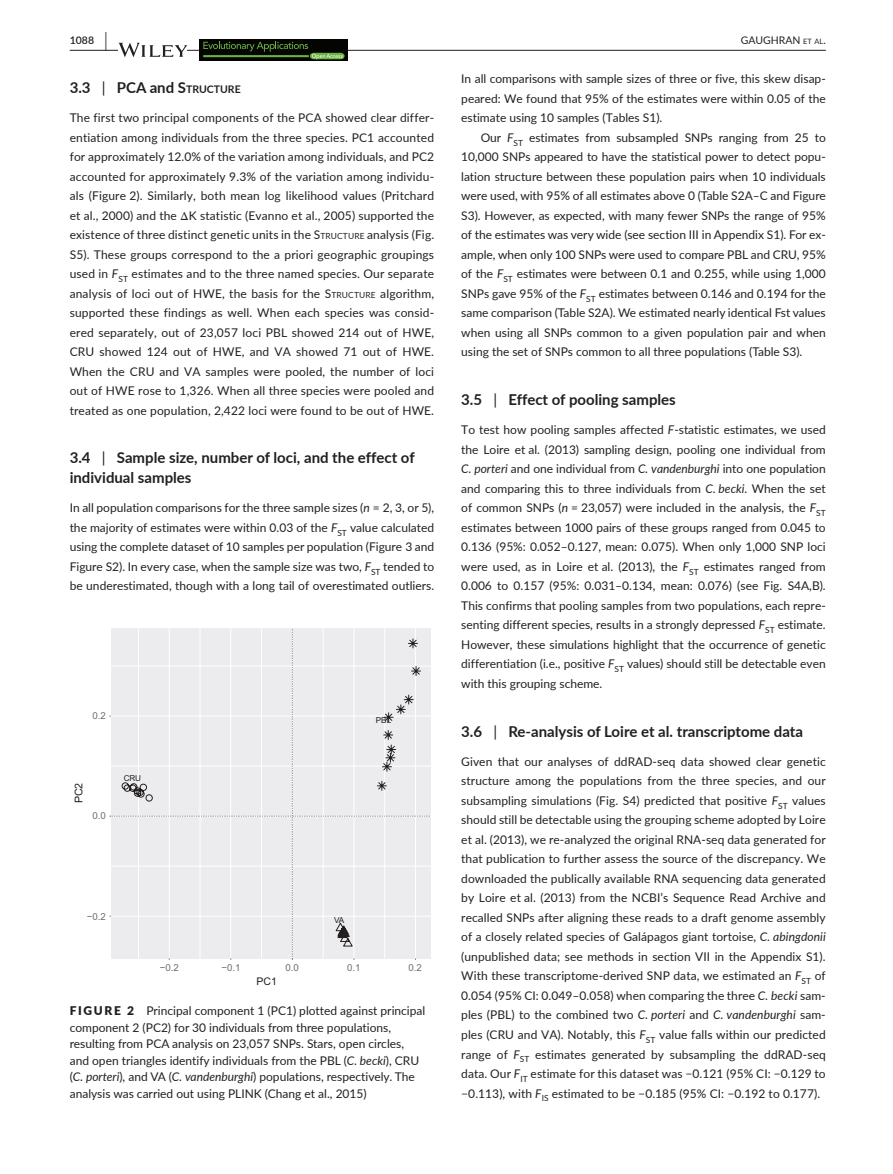
<style>
.page{position:relative;width:893px;height:1174px;background:#fff}
.page>*{position:absolute;margin:0;border:0;box-sizing:border-box;transform-origin:0 0}
.t1{font:700 15px/19.5px "Lato";color:#231f20}
.t2{font:12px/19.5px "Lato";color:#231f20;text-align:justify}
.t3{font:10.65px "Arial";color:#231f20}
.t4{font:10.5px "Lato";color:#231f20}
.t5{font:600 10.5px "Lato";color:#231f20}
.t6{font:10.5px "Arial";color:#231f20}
.t7{font:9.6px "Arial";color:#6d6e71}
.t8{font:8.1px "Arial";color:#231f20}
.s1{font-size:19.5px}
.s2{font-size:7.35px}
.s3{font-weight:400}
.s4{font-style:inherit}
.s5{font-size:10.5px}
.s6{font-family:"STIX"}
.s7{font-size:8.4px}
.s8{font-style:italic}
.s9{font-weight:900}
</style>
<div class="page">
<hr style="left:70px;top:50px;width:756px;height:1px;background:#231f20">
<svg style="left:119px;top:43px;width:68px;height:14px"></svg>
<div style="left:199px;top:40px;width:149px;height:21px;background:#040503"></div>
<svg style="left:203px;top:41px;width:142px;height:18px"></svg>
<div style="left:110px;top:628px;width:321px;height:331px;background:#ececee"></div>
<p class="t5" style="left:70px;top:33px;width:39px">1088 <span class="s1">|</span></p>
<p class="t4" style="left:741px;top:33px;width:86px">GAUGHRAN <span class="s2">ET AL</span>.</p>
<p class="t1" style="left:70px;top:77px;width:173px">3.3 <span class="s3">|</span> PCA and <span class="s4">S</span><span class="s5">TRUCTURE</span></p>
<p class="t2" style="left:70px;top:107px;width:366px">The first two principal components of the PCA showed clear differ&shy;entiation among individuals from the three species. PC1 accounted for approximately 12.0% of the variation among individuals, and PC2 accounted for approximately 9.3% of the variation among individu&shy;als (Figure 2). Similarly, both mean log likelihood values (Pritchard et al., 2000) and the <span class="s6">Δ</span>K statistic (Evanno et al., 2005) supported the existence of three distinct genetic units in the <span class="s4">S</span><span class="s7">TRUCTURE</span> analysis (Fig.<br>S5). These groups correspond to the a priori geographic groupings used in <span class="s8">F</span><sub>ST</sub> estimates and to the three named species. Our separate analysis of loci out of HWE, the basis for the <span class="s4">S</span><span class="s7">TRUCTURE</span> algorithm, supported these findings as well. When each species was consid&shy;ered separately, out of 23,057 loci PBL showed 214 out of HWE, CRU showed 124 out of HWE, and VA showed 71 out of HWE.<br>When the CRU and VA samples were pooled, the number of loci out of HWE rose to 1,326. When all three species were pooled and treated as one population, 2,422 loci were found to be out of HWE.</p>
<p class="t1" style="left:70px;top:447px;width:347px">3.4 <span class="s3">|</span> Sample size, number of loci, and the effect of individual samples</p>
<p class="t2" style="left:70px;top:497px;width:366px">In all population comparisons for the three sample sizes (<span class="s8">n</span> = 2, 3, or 5), the majority of estimates were within 0.03 of the <span class="s8">F</span><sub>ST</sub> value calculated using the complete dataset of 10 samples per population (Figure 3 and Figure S2). In every case, when the sample size was two, <span class="s8">F</span><sub>ST</sub> tended to be underestimated, though with a long tail of overestimated outliers.</p>
<p class="t2" style="left:461px;top:68px;width:366px">In all comparisons with sample sizes of three or five, this skew disap&shy;peared: We found that 95% of the estimates were within 0.05 of the estimate using 10 samples (Tables S1).</p>
<p class="t2" style="left:461px;top:127px;width:366px;text-indent:20px">Our <span class="s8">F</span><sub>ST</sub> estimates from subsampled SNPs ranging from 25 to 10,000 SNPs appeared to have the statistical power to detect popu&shy;lation structure between these population pairs when 10 individuals were used, with 95% of all estimates above 0 (Table S2A–C and Figure S3). However, as expected, with many fewer SNPs the range of 95% of the estimates was very wide (see section III in Appendix S1). For ex&shy;ample, when only 100 SNPs were used to compare PBL and CRU, 95% of the <span class="s8">F</span><sub>ST</sub> estimates were between 0.1 and 0.255, while using 1,000<br>SNPs gave 95% of the <span class="s8">F</span><sub>ST</sub> estimates between 0.146 and 0.194 for the same comparison (Table S2A). We estimated nearly identical Fst values when using all SNPs common to a given population pair and when using the set of SNPs common to all three populations (Table S3).</p>
<p class="t1" style="left:461px;top:389px;width:216px">3.5 <span class="s3">|</span> Effect of pooling samples</p>
<p class="t2" style="left:461px;top:419px;width:366px">To test how pooling samples affected <span class="s8">F</span>-statistic estimates, we used the Loire et al. (2013) sampling design, pooling one individual from <span class="s8">C. porteri</span> and one individual from <span class="s8">C. vandenburghi</span> into one population and comparing this to three individuals from <span class="s8">C. becki</span>. When the set of common SNPs (<span class="s8">n</span> = 23,057) were included in the analysis, the <span class="s8">F</span><sub>ST </sub>estimates between 1000 pairs of these groups ranged from 0.045 to 0.136 (95%: 0.052–0.127, mean: 0.075). When only 1,000 SNP loci were used, as in Loire et al. (2013), the <span class="s8">F</span><sub>ST</sub> estimates ranged from 0.006 to 0.157 (95%: 0.031–0.134, mean: 0.076) (see Fig. S4A,B).<br>This confirms that pooling samples from two populations, each repre&shy;senting different species, results in a strongly depressed <span class="s8">F</span><sub>ST</sub> estimate.<br>However, these simulations highlight that the occurrence of genetic differentiation (i.e., positive <span class="s8">F</span><sub>ST</sub> values) should still be detectable even with this grouping scheme.</p>
<p class="t1" style="left:461px;top:720px;width:343px">3.6 <span class="s3">|</span> Re-analysis of Loire et al. transcriptome data</p>
<p class="t2" style="left:461px;top:751px;width:366px">Given that our analyses of ddRAD-seq data showed clear genetic structure among the populations from the three species, and our subsampling simulations (Fig. S4) predicted that positive <span class="s8">F</span><sub>ST</sub> values should still be detectable using the grouping scheme adopted by Loire et al. (2013), we re-analyzed the original RNA-seq data generated for that publication to further assess the source of the discrepancy. We downloaded the publically available RNA sequencing data generated by Loire et al. (2013) from the NCBI’s Sequence Read Archive and recalled SNPs after aligning these reads to a draft genome assembly of a closely related species of Galápagos giant tortoise, <span class="s8">C. abingdonii </span>(unpublished data; see methods in section VII in the Appendix S1).<br>With these transcriptome-derived SNP data, we estimated an <span class="s8">F</span><sub>ST</sub> of 0.054 (95% CI: 0.049–0.058) when comparing the three <span class="s8">C. becki</span> sam&shy;ples (PBL) to the combined two <span class="s8">C. porteri</span> and <span class="s8">C. vandenburghi</span> sam&shy;ples (CRU and VA). Notably, this <span class="s8">F</span><sub>ST</sub> value falls within our predicted range of <span class="s8">F</span><sub>ST</sub> estimates generated by subsampling the ddRAD-seq data. Our <span class="s8">F</span><sub>IT</sub> estimate for this dataset was −0.121 (95% CI: −0.129 to −0.113), with <span class="s8">F</span><sub>IS</sub> estimated to be −0.185 (95% CI: −0.192 to 0.177).</p>
<p class="t7" style="left:92px;top:709px;width:15px">0.2</p>
<p class="t8" style="left:376px;top:714px;width:17px">PBL</p>
<p class="t8" style="left:124px;top:772px;width:19px">CRU</p>
<p class="t3" style="left:72px;top:803px;width:22px;rotate:-90deg">PC2</p>
<p class="t7" style="left:92px;top:809px;width:15px">0.0</p>
<p class="t7" style="left:87px;top:909px;width:21px">−0.2</p>
<p class="t8" style="left:334px;top:914px;width:12px">VA</p>
<p class="t7" style="left:160px;top:960px;width:21px">−0.2</p>
<p class="t7" style="left:221px;top:960px;width:21px">−0.1</p>
<p class="t7" style="left:285px;top:960px;width:15px">0.0</p>
<p class="t7" style="left:347px;top:960px;width:15px">0.1</p>
<p class="t7" style="left:409px;top:960px;width:15px">0.2</p>
<p class="t6" style="left:257px;top:974px;width:22px">PC1</p>
<p class="t2" style="left:70px;top:1002px;width:357px;line-height:16.5px;text-align:left"><span class="s9">FIGURE 2</span> Principal component 1 (PC1) plotted against principal component 2 (PC2) for 30 individuals from three populations, resulting from PCA analysis on 23,057 SNPs. Stars, open circles, and open triangles identify individuals from the PBL (<span class="s8">C. becki</span>), CRU (<span class="s8">C. porteri</span>), and VA (<span class="s8">C. vandenburghi</span>) populations, respectively. The analysis was carried out using PLINK (Chang et al., 2015)</p>
</div>
